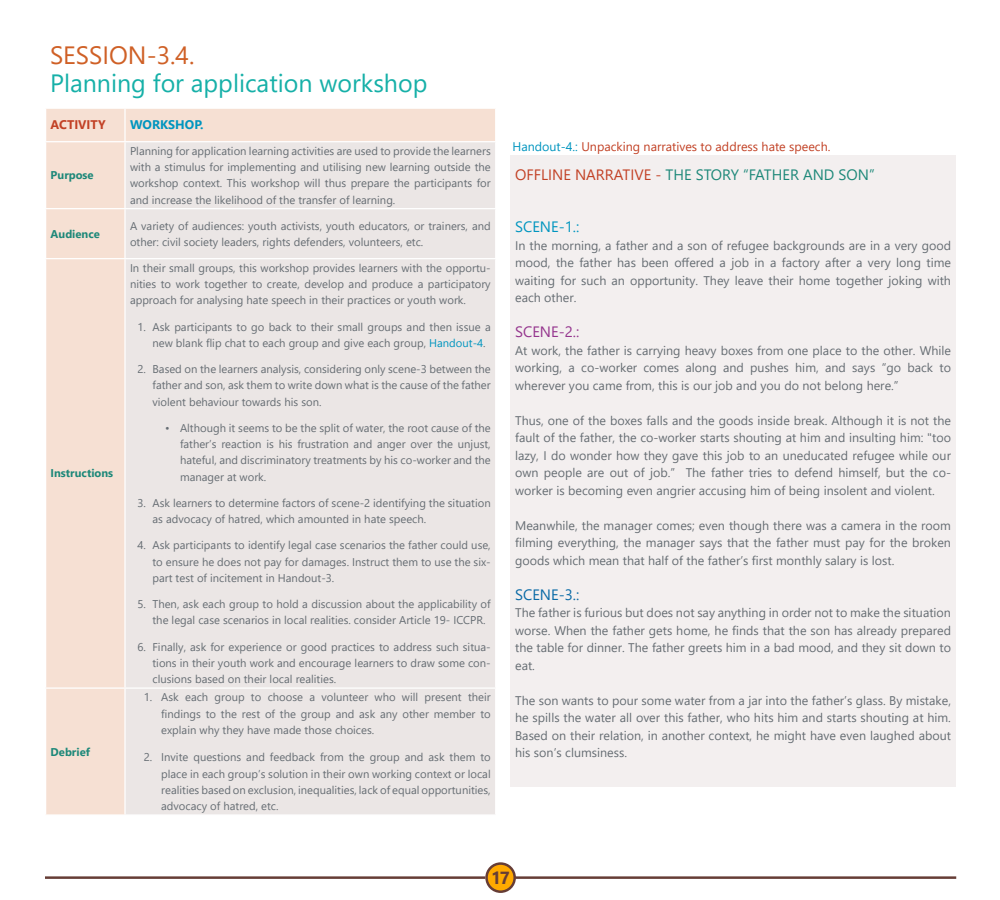
<style>
.page{position:relative;width:1000px;height:900px;background:#fff}
.page>*{position:absolute;margin:0;border:0;box-sizing:border-box;transform-origin:0 0}
.Paragraph_headings{font:25px "Segoe UI";color:#16b0a8}
.Paragraph_headings-2{font:25px "Segoe UI";color:#cf6026}
.t1{font:700 17.5px "Segoe UI";color:#663d36}
.Paragraph_body{font:15px "Segoe UI";color:#1d8879}
.Paragraph_body-2{font:15px "Segoe UI";color:#0095bf}
.Paragraph_body-3{font:15px "Segoe UI";color:#94348d}
.Paragraph_body-4{font:15px "Segoe UI";color:#096aa6}
.Paragraph_body-5{font:12.5px/17.5px "Segoe UI";color:#666d73;text-align:justify}
.Paragraph_body-6{font:12.5px "Segoe UI";color:#c24125}
.Paragraph_body-7{font:700 12.5px "Segoe UI";color:#0095bf}
.Paragraph_body-8{font:700 12.5px "Segoe UI";color:#c24125}
.Paragraph_box{font:11.25px/16.2px "Segoe UI";color:#666d73;text-align:justify}
.Paragraph_body-9{font:700 11.25px "Segoe UI";color:#1d8879}
.s1{color:#0095bf}
.s2{color:#c24125}
</style>
<div class="page">
<div style="left:487px;top:864px;width:28px;height:28px;background:#ffa900;border-radius:50%"></div>
<div style="left:485px;top:862px;width:31px;height:31px;border:2px solid #663d36;border-radius:50%"></div>
<hr style="left:45px;top:876px;width:440px;height:3px;background:#663d36">
<hr style="left:515px;top:876px;width:441px;height:3px;background:#663d36">
<div style="left:46px;top:109px;width:449px;height:705px;background:#f6e0d3"></div>
<div style="left:126px;top:142px;width:369px;height:672px;background:#ebe6e5"></div>
<hr style="left:124px;top:109px;width:2px;height:32px;background:#fff">
<hr style="left:45px;top:141px;width:80px;height:1px;background:#fff">
<hr style="left:125px;top:141px;width:371px;height:1px;background:#fff">
<hr style="left:124px;top:142px;width:2px;height:66px;background:#fff">
<hr style="left:45px;top:208px;width:80px;height:1px;background:#fff">
<hr style="left:125px;top:208px;width:371px;height:1px;background:#fff">
<hr style="left:124px;top:209px;width:2px;height:49px;background:#fff">
<hr style="left:45px;top:258px;width:80px;height:1px;background:#fff">
<hr style="left:125px;top:258px;width:371px;height:1px;background:#fff">
<hr style="left:124px;top:259px;width:2px;height:428px;background:#fff">
<hr style="left:45px;top:687px;width:80px;height:2px;background:#fff">
<hr style="left:125px;top:687px;width:371px;height:2px;background:#fff">
<hr style="left:124px;top:689px;width:2px;height:125px;background:#fff">
<div style="left:510px;top:155px;width:446px;height:632px;background:#f3efef"></div>
<p class="Paragraph_headings-2" style="left:50px;top:32px;width:146px">SESSION-3.4.</p>
<p class="Paragraph_headings" style="left:50px;top:59px;width:379px">Planning for application workshop</p>
<p class="Paragraph_body-8" style="left:51px;top:113px;width:57px">ACTIVITY</p>
<p class="Paragraph_body-7" style="left:130px;top:113px;width:75px">WORKSHOP.</p>
<p class="Paragraph_body-9" style="left:51px;top:165px;width:45px">Purpose</p>
<p class="Paragraph_box" style="left:130px;top:142px;width:362px">Planning for application learning activities are used to provide the learners with a stimulus for implementing and utilising new learning outside the workshop context. This workshop will thus prepare the participants for and increase the likelihood of the transfer of learning.</p>
<p class="Paragraph_body-9" style="left:51px;top:223px;width:51px">Audience</p>
<p class="Paragraph_box" style="left:130px;top:217px;width:362px">A variety of audiences: youth activists, youth educators, or trainers, and other: civil society leaders, rights defenders, volunteers, etc.</p>
<p class="Paragraph_body-9" style="left:51px;top:463px;width:64px">Instructions</p>
<p class="Paragraph_body-9" style="left:51px;top:741px;width:41px">Debrief</p>
<p class="Paragraph_box" style="left:130px;top:259px;width:362px">In their small groups, this workshop provides learners with the opportu&shy;nities to work together to create, develop and produce a participatory approach for analysing hate speech in their practices or youth work.</p>
<p class="Paragraph_box" style="left:152px;top:317px;width:340px;text-indent:-15px">1. Ask participants to go back to their small groups and then issue a new blank flip chat to each group and give each group, <span class="s1">Handout-4</span>.</p>
<p class="Paragraph_box" style="left:152px;top:360px;width:340px;text-indent:-15px">2. Based on the learners analysis, considering only scene-3 between the father and son, ask them to write down what is the cause of the father violent behaviour towards his son.</p>
<p class="Paragraph_box" style="left:180px;top:419px;width:312px;text-indent:-15px">• Although it seems to be the split of water, the root cause of the father’s reaction is his frustration and anger over the unjust, hateful, and discriminatory treatments by his co-worker and the manager at work.</p>
<p class="Paragraph_box" style="left:152px;top:494px;width:340px;text-indent:-15px">3. Ask learners to determine factors of scene-2 identifying the situation as advocacy of hatred, which amounted in hate speech.</p>
<p class="Paragraph_box" style="left:152px;top:536px;width:340px;text-indent:-15px">4. Ask participants to identify legal case scenarios the father could use, to ensure he does not pay for damages. Instruct them to use the six&shy;part test of incitement in Handout-3.</p>
<p class="Paragraph_box" style="left:152px;top:595px;width:340px;text-indent:-15px">5. Then, ask each group to hold a discussion about the applicability of the legal case scenarios in local realities. consider Article 19- ICCPR.</p>
<p class="Paragraph_box" style="left:152px;top:637px;width:340px;text-indent:-15px">6. Finally, ask for experience or good practices to address such situa&shy;tions in their youth work and encourage learners to draw some con&shy;clusions based on their local realities.</p>
<p class="Paragraph_box" style="left:161px;top:688px;width:331px;text-indent:-18px">1. Ask each group to choose a volunteer who will present their findings to the rest of the group and ask any other member to explain why they have made those choices.</p>
<p class="Paragraph_box" style="left:161px;top:748px;width:331px;text-indent:-18px">2. Invite questions and feedback from the group and ask them to place in each group’s solution in their own working context or local realities based on exclusion, inequalities, lack of equal opportunities, advocacy of hatred, etc.</p>
<p class="Paragraph_body-6" style="left:513px;top:134px;width:320px"><span class="s1">Handout-4.:</span> Unpacking narratives to address hate speech.</p>
<p class="Paragraph_body" style="left:515px;top:160px;width:361px"><span class="s2">OFFLINE NARRATIVE -</span> THE STORY “FATHER AND SON”</p>
<p class="Paragraph_body-2" style="left:515px;top:213px;width:66px">SCENE-1.:</p>
<p class="Paragraph_body-5" style="left:515px;top:235px;width:437px">In the morning, a father and a son of refugee backgrounds are in a very good mood, the father has been offered a job in a factory after a very long time waiting for such an opportunity. They leave their home together joking with each other.</p>
<p class="Paragraph_body-3" style="left:515px;top:318px;width:66px">SCENE-2.:</p>
<p class="Paragraph_body-5" style="left:515px;top:340px;width:437px">At work, the father is carrying heavy boxes from one place to the other. While working, a co-worker comes along and pushes him, and says “go back to wherever you came from, this is our job and you do not belong here.”</p>
<p class="Paragraph_body-5" style="left:515px;top:410px;width:437px">Thus, one of the boxes falls and the goods inside break. Although it is not the fault of the father, the co-worker starts shouting at him and insulting him: "too lazy, I do wonder how they gave this job to an uneducated refugee while our own people are out of job.” The father tries to defend himself, but the co&shy;worker is becoming even angrier accusing him of being insolent and violent.</p>
<p class="Paragraph_body-5" style="left:515px;top:515px;width:437px">Meanwhile, the manager comes; even though there was a camera in the room filming everything, the manager says that the father must pay for the broken goods which mean that half of the father’s first monthly salary is lost.</p>
<p class="Paragraph_body-4" style="left:515px;top:580px;width:66px">SCENE-3.:</p>
<p class="Paragraph_body-5" style="left:515px;top:603px;width:437px">The father is furious but does not say anything in order not to make the situation worse. When the father gets home, he finds that the son has already prepared the table for dinner. The father greets him in a bad mood, and they sit down to eat.</p>
<p class="Paragraph_body-5" style="left:515px;top:690px;width:437px">The son wants to pour some water from a jar into the father’s glass. By mistake, he spills the water all over this father, who hits him and starts shouting at him.<br>Based on their relation, in another context, he might have even laughed about his son’s clumsiness.</p>
<h2 class="t1" style="left:491px;top:861px;width:20px">17</h2>
</div>
